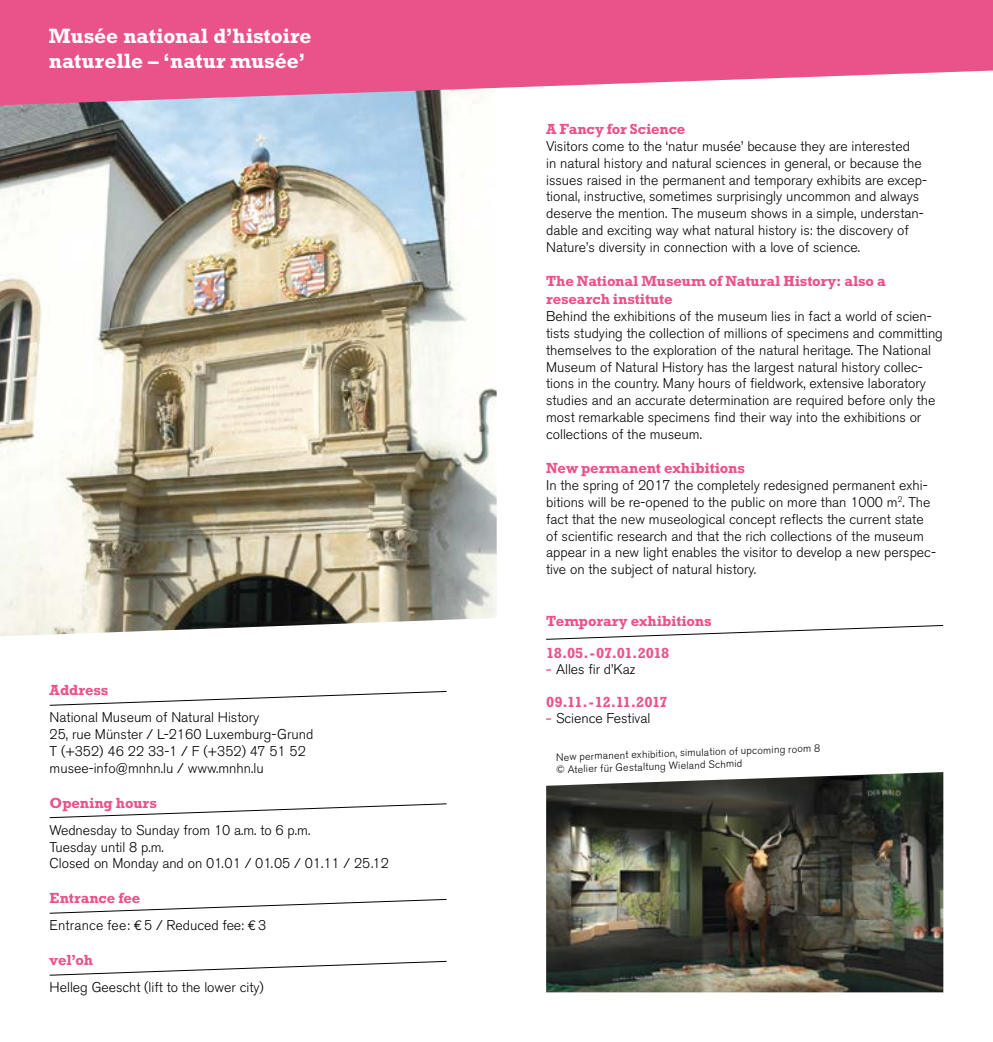
<style>
.page{position:relative;width:993px;height:1042px;background:#fff}
.page>*{position:absolute;margin:0;border:0;box-sizing:border-box;transform-origin:0 0}
.t1{font:700 21px/24.5px "Rockwell Std";letter-spacing:-.005em;color:#fff}
.t2{font:700 14.88px/17.8px "Rockwell Std";letter-spacing:-.01em;color:#ea528a}
.t3{font:700 14.88px "Rockwell Std";letter-spacing:-.04em;color:#ea528a}
.t4{font:300 14px/16.8px "Akzidenz Grotesk BE";color:#000}
.t5{font:300 10.5px/12.6px "Akzidenz Grotesk BE";color:#000}
.s1{font-family:"Euro Mono Std";font-weight:400}
</style>
<div class="page">
<img style="left:0;top:106px;width:496px;height:530px">
<svg style="left:0;top:0;width:992px;height:106px;fill:#ea528a"></svg>
<svg style="left:49px;top:691px;width:398px;height:15px"></svg>
<svg style="left:49px;top:803px;width:398px;height:15px"></svg>
<svg style="left:49px;top:898px;width:398px;height:16px"></svg>
<svg style="left:49px;top:960px;width:398px;height:16px"></svg>
<img style="left:546px;top:772px;width:397px;height:220px">
<svg style="left:546px;top:625px;width:397px;height:15px"></svg>
<h1 class="t1" style="left:49px;top:24px;width:264px">Musée national d’histoire naturelle – ‘natur musée’</h1>
<p class="t2" style="left:50px;top:681px;width:60px">Address</p>
<p class="t4" style="left:50px;top:709px;width:265px">National Museum of Natural History<br>25, rue Münster / L-2160 Luxemburg-Grund T (+352) 46 22 33-1 / F (+352) 47 51 52 musee-info@mnhn.lu / www.mnhn.lu</p>
<p class="t2" style="left:50px;top:793px;width:109px">Opening hours</p>
<p class="t4" style="left:50px;top:822px;width:340px">Wednesday to Sunday from 10 a.m. to 6 p.m.<br>Tuesday until 8 p.m.<br>Closed on Monday and on 01.01 / 01.05 / 01.11 / 25.12</p>
<p class="t2" style="left:50px;top:889px;width:92px">Entrance fee</p>
<p class="t4" style="left:50px;top:917px;width:218px">Entrance fee: <span class="s1">€</span> 5 / Reduced fee: <span class="s1">€</span> 3</p>
<p class="t2" style="left:50px;top:951px;width:45px">vel’oh</p>
<p class="t4" style="left:50px;top:979px;width:216px">Helleg Geescht (lift to the lower city)</p>
<p class="t2" style="left:546px;top:120px;width:141px">A Fancy for Science</p>
<p class="t4" style="left:546px;top:138px;width:382px">Visitors come to the ‘natur musée’ because they are interested<br>in natural history and natural sciences in general, or because the issues raised in the permanent and temporary exhibits are excep&shy;tional, instructive, sometimes surprisingly uncommon and always deserve the mention. The museum shows in a simple, understan&shy;dable and exciting way what natural history is: the discovery of Nature’s diversity in connection with a love of science.</p>
<p class="t2" style="left:546px;top:272px;width:341px">The National Museum of Natural History: also a research institute</p>
<p class="t4" style="left:546px;top:308px;width:398px">Behind the exhibitions of the museum lies in fact a world of scien&shy;tists studying the collection of millions of specimens and committing themselves to the exploration of the natural heritage. The National Museum of Natural History has the largest natural history collec&shy;tions in the country. Many hours of fieldwork, extensive laboratory studies and an accurate determination are required before only the most remarkable specimens find their way into the exhibitions or collections of the museum.</p>
<p class="t2" style="left:546px;top:459px;width:200px">New permanent exhibitions</p>
<p class="t4" style="left:546px;top:477px;width:391px">In the spring of 2017 the completely redesigned permanent exhi&shy;bitions will be re-opened to the public on more than 1000 m<sup>2</sup>. The fact that the new museological concept reflects the current state of scientific research and that the rich collections of the museum appear in a new light enables the visitor to develop a new perspec&shy;tive on the subject of natural history.</p>
<p class="t2" style="left:546px;top:604px;width:167px;line-height:31.8px">Temporary exhibitions<br>18.05.-07.01.2018</p>
<p class="t4" style="left:556px;top:661px;width:81px">Alles fir d’Kaz</p>
<p class="t3" style="left:546px;top:693px;width:123px">09.11.-12.11.2017</p>
<p class="t4" style="left:556px;top:710px;width:96px">Science Festival</p>
<p class="t5" style="left:555px;top:751px;width:266px;rotate:-2deg">New permanent exhibition, simulation of upcoming room 8 © Atelier für Gestaltung Wieland Schmid</p>
</div>
